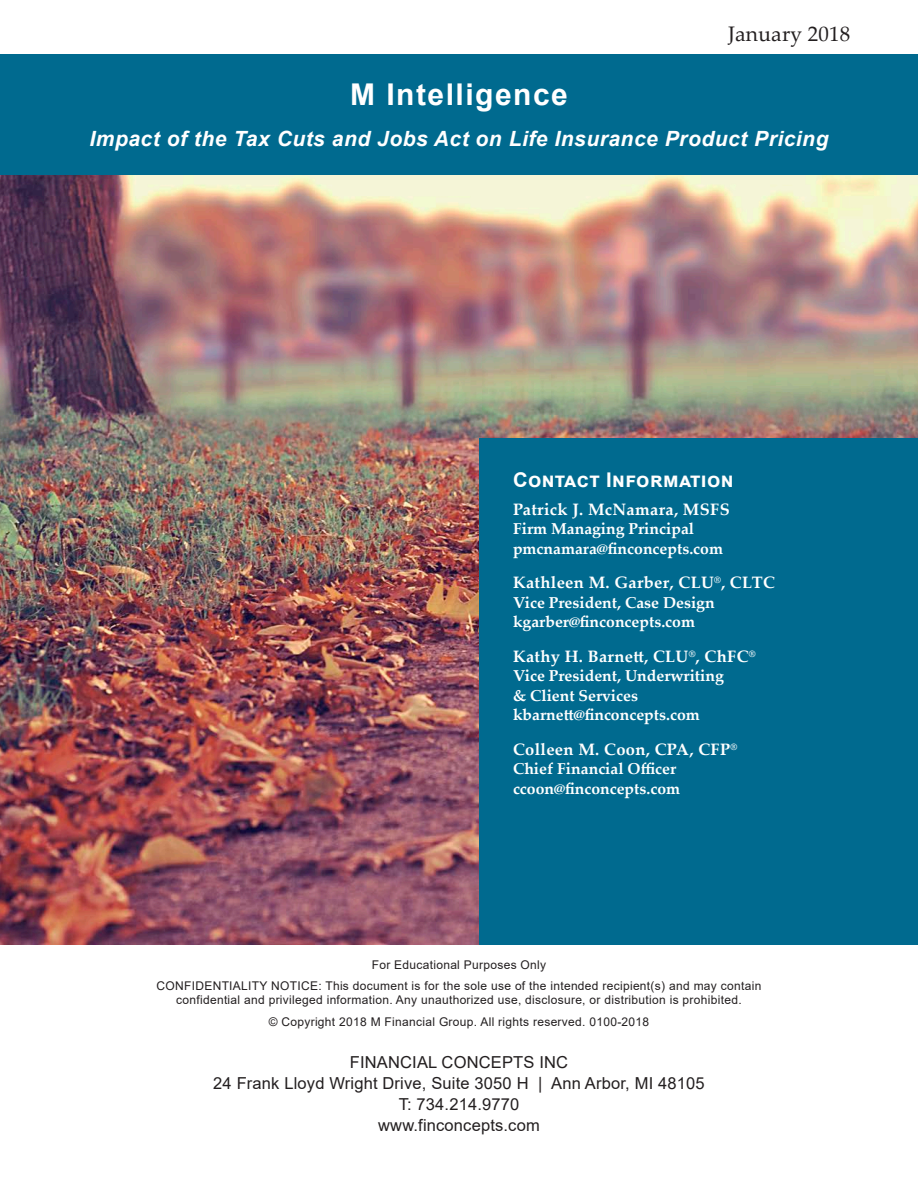
<style>
.page{position:relative;width:918px;height:1188px;background:#fff}
.page>*{position:absolute;margin:0;border:0;box-sizing:border-box;transform-origin:0 0}
.t1{font:700 30px "Arial";letter-spacing:.05em;color:#fff}
.t2{font:italic 700 21px "Arial";letter-spacing:.025em;color:#fff}
.t3{font:21px "Palatino Linotype";letter-spacing:.01em;color:#231f20}
.t4{font:700 20.25px "Arial";letter-spacing:.02em;color:#fff}
.t5{font:16.5px/21px "Arial";letter-spacing:.01em;color:#231f20;text-align:center}
.t6{font:700 16.5px "Palatino Linotype";letter-spacing:.02em;color:#fff}
.t7{font:700 15.75px/19.5px "Palatino Linotype";color:#fff}
._9_2_Back_Page_Small{font:12px/14.4px "Arial";letter-spacing:.025em;color:#231f20;text-align:center}
</style>
<div class="page">
<div style="left:0;top:54px;width:918px;height:122px;background:#006a8f"></div>
<img style="left:0;top:176px;width:918px;height:769px">
<div style="left:479px;top:439px;width:439px;height:506px;background:#006a8f"></div>
<h2 class="t3" style="left:728px;top:19px;width:124px">January 2018</h2>
<h1 class="t1" style="left:350px;top:74px;width:219px">M Intelligence</h1>
<h2 class="t2" style="left:90px;top:125px;width:740px">Impact of the Tax Cuts and Jobs Act on Life Insurance Product Pricing</h2>
<h3 class="t4" style="left:513px;top:466px;width:222px">Contact Information</h3>
<h3 class="t6" style="left:513px;top:498px;width:218px">Patrick J. McNamara, MSFS</h3>
<h3 class="t7" style="left:513px;top:519px;width:212px">Firm Managing Principal pmcnamara@finconcepts.com</h3>
<h3 class="t6" style="left:513px;top:571px;width:264px">Kathleen M. Garber, CLU<sup>®</sup>, CLTC</h3>
<h3 class="t7" style="left:513px;top:592px;width:203px">Vice President, Case Design kgarber@finconcepts.com</h3>
<h3 class="t6" style="left:513px;top:645px;width:244px">Kathy H. Barnett, CLU<sup>®</sup>, ChFC<sup>®</sup></h3>
<h3 class="t7" style="left:513px;top:666px;width:212px">Vice President, Underwriting &amp; Client Services kbarnett@finconcepts.com</h3>
<h3 class="t6" style="left:513px;top:738px;width:226px">Colleen M. Coon, CPA, CFP<sup>®</sup></h3>
<h3 class="t7" style="left:513px;top:759px;width:169px">Chief Financial Officer ccoon@finconcepts.com</h3>
<p class="_9_2_Back_Page_Small" style="left:372px;top:957px;width:176px">For Educational Purposes Only</p>
<p class="_9_2_Back_Page_Small" style="left:157px;top:979px;width:606px">CONFIDENTIALITY NOTICE: This document is for the sole use of the intended recipient(s) and may contain confidential and privileged information. Any unauthorized use, disclosure, or distribution is prohibited.</p>
<p class="_9_2_Back_Page_Small" style="left:269px;top:1014px;width:382px">© Copyright 2018 M Financial Group. All rights reserved. 0100-2018</p>
<h3 class="t5" style="left:213px;top:1052px;width:493px">FINANCIAL CONCEPTS INC<br>24 Frank Lloyd Wright Drive, Suite 3050 H | Ann Arbor, MI 48105<br>T: 734.214.9770<br>www.finconcepts.com</h3>
</div>
